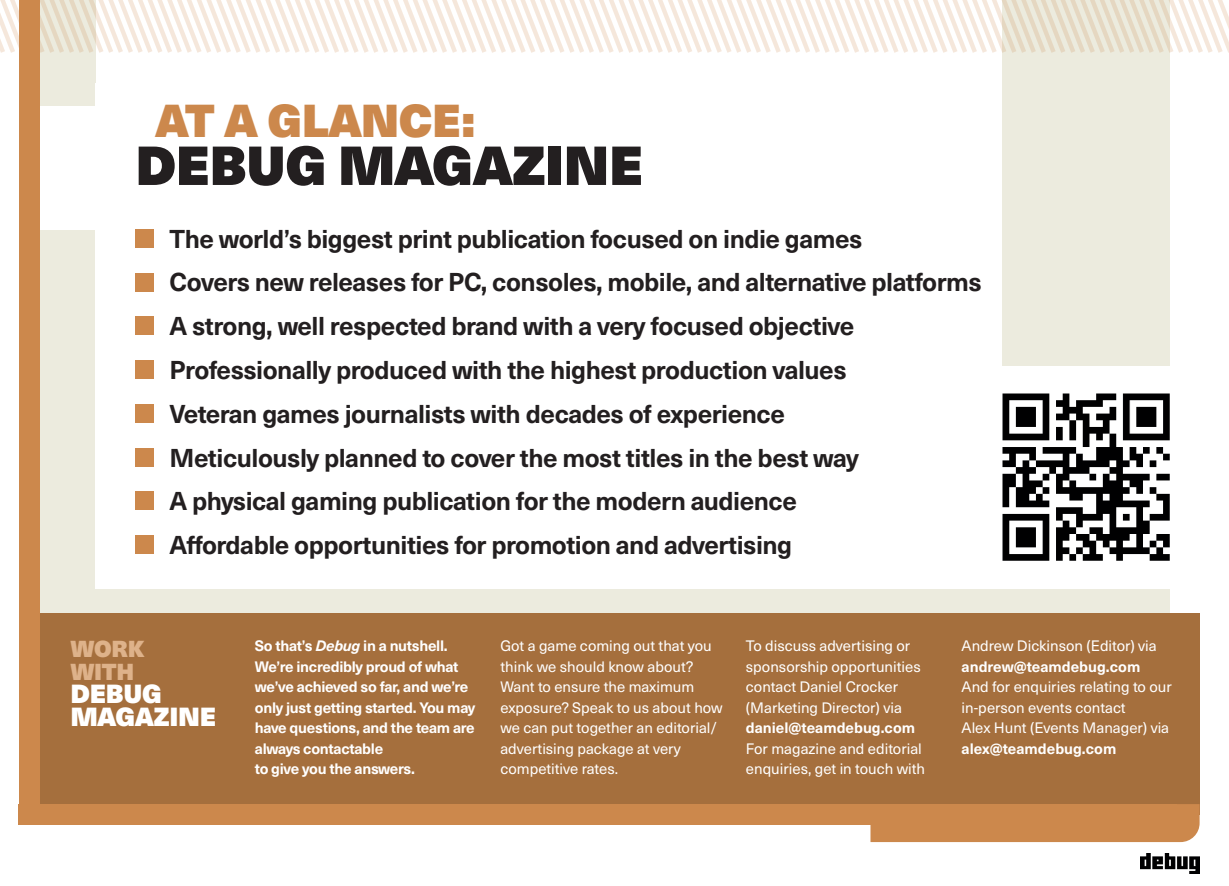
<style>
.page{position:relative;width:1229px;height:886px;background:#fff}
.page>*{position:absolute;margin:0;border:0;box-sizing:border-box;transform-origin:0 0}
.t1{font:53.9px "Neue Haas Unica W1 G X Black";letter-spacing:-.01em;color:#231f20}
.t2{font:45.32px "Neue Haas Unica W1 G X Black";letter-spacing:-.01em;color:#cc884c}
.t3{font:25.72px/22.8px "Neue Haas Unica W1 G X Black";letter-spacing:-.01em;color:#fff}
.t4{font:700 25.38px/43.8px "Neue Haas Unica W1 G";letter-spacing:-.02em;color:#231f20}
.t5{font:22.75px/22.8px "Neue Haas Unica W1 G X Black";letter-spacing:-.01em;color:#deb28a}
.t6{font:14.88px/20.5px "Neue Haas Unica W1 G";color:#fff}
.t7{font:700 14.88px/20.5px "Neue Haas Unica W1 G";letter-spacing:-.02em;color:#fff}
.t8{font:700 14.88px "Neue Haas Unica W1 G";color:#fff}
.s1{font-style:italic}
</style>
<div class="page">
<div style="left:29px;top:0;width:67px;height:105px;background:#ecebde"></div>
<div style="left:1002px;top:0;width:167px;height:291px;background:#ecebde"></div>
<div style="left:29px;top:230px;width:1140px;height:405px;background:#ecebde"></div>
<div style="left:96px;top:84px;width:906px;height:504px;background:#fff"></div>
<div style="left:33px;top:613px;width:1166px;height:201px;background:#a56f3d"></div>
<svg style="left:0;top:0;width:1228px;height:55px"></svg>
<div style="left:19px;top:0;width:20px;height:824px;background:#cc884c"></div>
<div style="left:19px;top:804px;width:1158px;height:20px;background:#cc884c"></div>
<img style="left:1140px;top:853px;width:59px;height:20px">
<div style="left:870px;top:804px;width:329px;height:38px;background:#cc884c"></div>
<div style="left:135px;top:229px;width:19px;height:19px;background:#cc884c"></div>
<div style="left:135px;top:273px;width:19px;height:18px;background:#cc884c"></div>
<div style="left:135px;top:316px;width:19px;height:19px;background:#cc884c"></div>
<div style="left:135px;top:360px;width:19px;height:19px;background:#cc884c"></div>
<div style="left:135px;top:404px;width:19px;height:19px;background:#cc884c"></div>
<div style="left:135px;top:448px;width:19px;height:18px;background:#cc884c"></div>
<div style="left:135px;top:491px;width:19px;height:19px;background:#cc884c"></div>
<div style="left:135px;top:535px;width:19px;height:19px;background:#cc884c"></div>
<img style="left:1002px;top:366px;width:168px;height:222px">
<h2 class="t2" style="left:155px;top:84px;width:322px">AT A GLANCE:</h2>
<h1 class="t1" style="left:135px;top:122px;width:509px">DEBUG MAGAZINE</h1>
<p class="t4" style="left:169px;top:215px;width:813px">The world’s biggest print publication focused on indie games<br>Covers new releases for PC, consoles, mobile, and alternative platforms A strong, well respected brand with a very focused objective Professionally produced with the highest production values<br>Veteran games journalists with decades of experience<br>Meticulously planned to cover the most titles in the best way<br>A physical gaming publication for the modern audience<br>Affordable opportunities for promotion and advertising</p>
<p class="t5" style="left:70px;top:636px;width:76px">WORK<br>WITH</p>
<p class="t3" style="left:70px;top:680px;width:147px">DEBUG<br>MAGAZINE</p>
<p class="t7" style="left:255px;top:634px;width:222px">So that’s <span class="s1">Debug</span> in a nutshell.<br>We’re incredibly proud of what we’ve achieved so far, and we’re only just getting started. You may have questions, and the team are always contactable<br>to give you the answers.</p>
<p class="t6" style="left:500px;top:635px;width:224px">Got a game coming out that you think we should know about?<br>Want to ensure the maximum exposure? Speak to us about how we can put together an editorial/ advertising package at very competitive rates.</p>
<p class="t6" style="left:745px;top:635px;width:176px">To discuss advertising or sponsorship opportunities contact Daniel Crocker (Marketing Director) via</p>
<p class="t8" style="left:745px;top:716px;width:171px">daniel@teamdebug.com</p>
<p class="t6" style="left:745px;top:737px;width:181px">For magazine and editorial enquiries, get in touch with</p>
<p class="t6" style="left:961px;top:635px;width:197px">Andrew Dickinson (Editor) via</p>
<p class="t8" style="left:961px;top:655px;width:180px">andrew@teamdebug.com</p>
<p class="t6" style="left:961px;top:675px;width:211px">And for enquiries relating to our in-person events contact<br>Alex Hunt (Events Manager) via</p>
<p class="t8" style="left:961px;top:737px;width:156px">alex@teamdebug.com</p>
</div>
